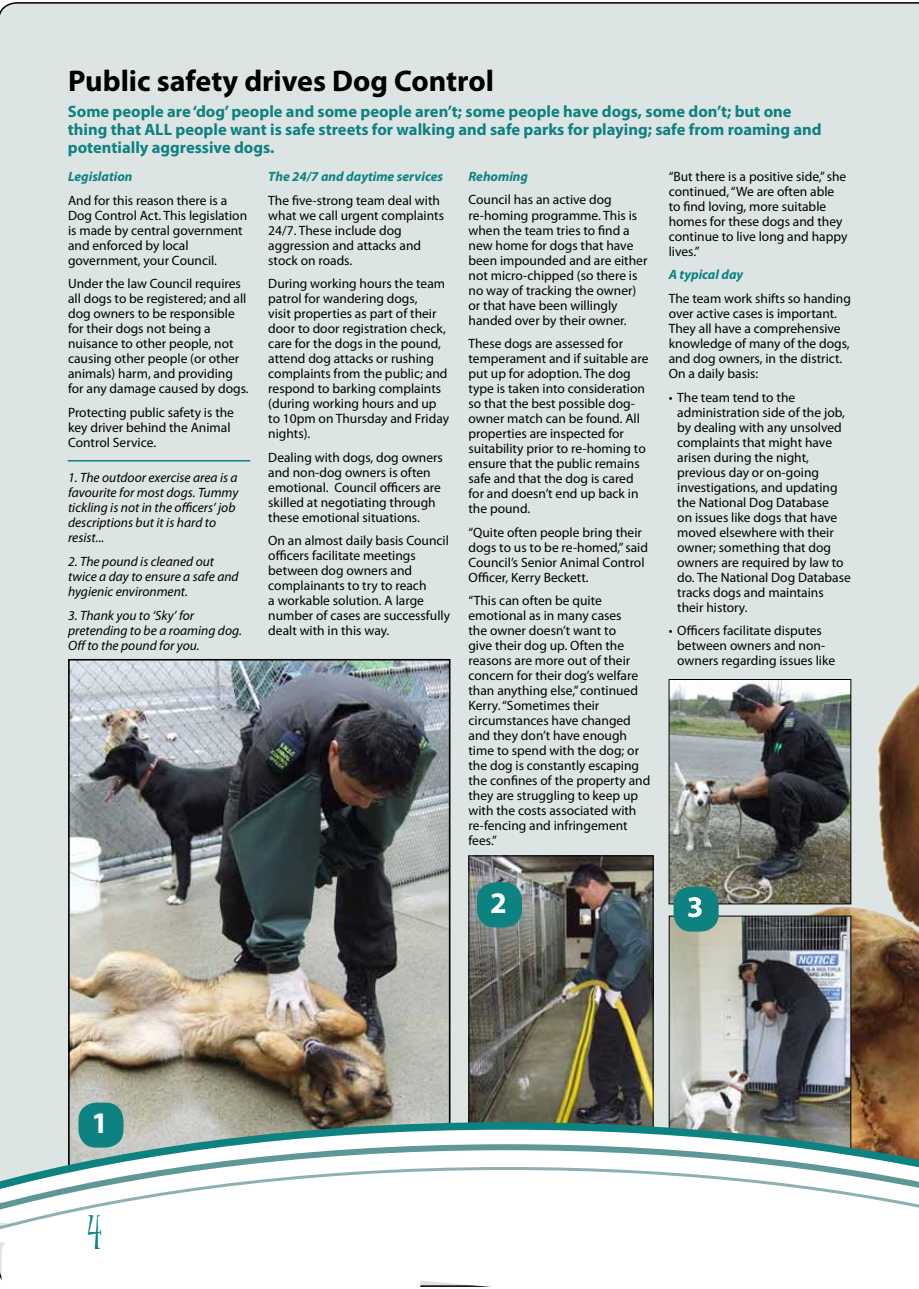
<style>
.page{position:relative;width:919px;height:1289px;background:#fff}
.page>*{position:absolute;margin:0;border:0;box-sizing:border-box;transform-origin:0 0}
.t1{font:45px "Juice ITC";color:#0d8280}
.t2{font:700 30px "Myriad Pro";color:#000}
.t3{font:700 30px "Myriad Pro";color:#fff}
.t4{font:700 16.5px/18px "Myriad Pro";color:#0d8280}
.t5{font:13.5px/15px "Myriad Pro";color:#000}
.t6{font:italic 13.5px/15px "Myriad Pro";color:#000}
.t7{font:italic 700 13.5px "Myriad Pro";color:#0d8280}
</style>
<div class="page">
<div style="left:0;top:2px;width:918px;height:1116px;background:#dde4e4"></div>
<img style="left:696px;top:620px;width:222px;height:498px">
<img style="left:670px;top:917px;width:179px;height:201px">
<div style="left:668px;top:915px;width:183px;height:235px;border:1px solid #000"></div>
<img style="left:670px;top:681px;width:179px;height:221px">
<div style="left:668px;top:679px;width:183px;height:225px;border:1px solid #000"></div>
<img style="left:470px;top:857px;width:181px;height:261px">
<div style="left:468px;top:855px;width:185px;height:281px;border:1px solid #000"></div>
<img style="left:71px;top:662px;width:376px;height:456px">
<img style="left:0;top:1118px;width:918px;height:23px">
<svg style="left:0;top:1141px;width:918px;height:24px"></svg>
<svg style="left:0;top:1165px;width:918px;height:122px"></svg>
<div style="left:78px;top:1102px;width:45px;height:45px;background:#0d8280;border-radius:18px"></div>
<div style="left:477px;top:882px;width:45px;height:45px;background:#0d8280;border-radius:18px"></div>
<div style="left:673px;top:886px;width:45px;height:45px;background:#0d8280;border-radius:18px"></div>
<svg style="left:688px;top:897px;width:13px;height:20px"></svg>
<hr style="left:68px;top:460px;width:182px;height:1px;background:#0d8280">
<h2 class="t2" style="left:68px;top:61px;width:427px">Public safety drives Dog Control</h2>
<p class="t4" style="left:68px;top:101px;width:755px">Some people are ‘dog’ people and some people aren’t; some people have dogs, some don’t; but one thing that ALL people want is safe streets for walking and safe parks for playing; safe from roaming and potentially aggressive dogs.</p>
<p class="t7" style="left:68px;top:168px;width:66px">Legislation</p>
<p class="t5" style="left:68px;top:192px;width:181px">And for this reason there is a<br>Dog Control Act. This legislation is made by central government and enforced by local government, your Council.</p>
<p class="t5" style="left:68px;top:276px;width:182px">Under the law Council requires all dogs to be registered; and all dog owners to be responsible for their dogs not being a nuisance to other people, not causing other people (or other animals) harm, and providing for any damage caused by dogs.</p>
<p class="t5" style="left:68px;top:404px;width:167px">Protecting public safety is the key driver behind the Animal<br>Control Service.</p>
<p class="t6" style="left:68px;top:470px;width:172px">1. The outdoor exercise area is a favourite for most dogs. Tummy tickling is not in the officers’ job descriptions but it is hard to resist...</p>
<p class="t6" style="left:68px;top:553px;width:172px">2. The pound is cleaned out twice a day to ensure a safe and hygienic environment.</p>
<p class="t6" style="left:68px;top:607px;width:175px">3. Thank you to ‘Sky’ for pretending to be a roaming dog.<br>Off to the pound for you.</p>
<p class="t7" style="left:268px;top:168px;width:176px">The 24/7 and daytime services</p>
<p class="t5" style="left:268px;top:192px;width:177px">The five-strong team deal with what we call urgent complaints<br>24/7. These include dog aggression and attacks and stock on roads.</p>
<p class="t5" style="left:268px;top:276px;width:182px">During working hours the team patrol for wandering dogs,<br>visit properties as part of their door to door registration check, care for the dogs in the pound, attend dog attacks or rushing complaints from the public; and respond to barking complaints (during working hours and up to 10pm on Thursday and Friday nights).</p>
<p class="t5" style="left:268px;top:449px;width:176px">Dealing with dogs, dog owners and non-dog owners is often emotional. Council officers are skilled at negotiating through these emotional situations.</p>
<p class="t5" style="left:268px;top:533px;width:183px">On an almost daily basis Council officers facilitate meetings between dog owners and complainants to try to reach<br>a workable solution. A large number of cases are successfully dealt with in this way.</p>
<p class="t7" style="left:468px;top:168px;width:61px">Rehoming</p>
<p class="t5" style="left:468px;top:192px;width:180px">Council has an active dog re-homing programme. This is when the team tries to find a new home for dogs that have been impounded and are either not micro-chipped (so there is no way of tracking the owner) or that have been willingly handed over by their owner.</p>
<p class="t5" style="left:468px;top:336px;width:181px">These dogs are assessed for temperament and if suitable are put up for adoption. The dog type is taken into consideration so that the best possible dog&shy;owner match can be found. All properties are inspected for suitability prior to re-homing to ensure that the public remains safe and that the dog is cared for and doesn’t end up back in the pound.</p>
<p class="t5" style="left:468px;top:524px;width:181px">“Quite often people bring their dogs to us to be re-homed,” said<br>Council’s Senior Animal Control<br>Officer, Kerry Beckett.</p>
<p class="t5" style="left:468px;top:593px;width:183px">“This can often be quite emotional as in many cases<br>the owner doesn’t want to<br>give their dog up. Often the reasons are more out of their concern for their dog’s welfare than anything else,” continued<br>Kerry. “Sometimes their circumstances have changed and they don’t have enough time to spend with the dog; or the dog is constantly escaping the confines of the property and they are struggling to keep up with the costs associated with re-fencing and infringement fees.”</p>
<p class="t5" style="left:668px;top:169px;width:180px">“But there is a positive side,” she continued, “We are often able to find loving, more suitable homes for these dogs and they continue to live long and happy lives.”</p>
<p class="t7" style="left:668px;top:266px;width:76px">A typical day</p>
<p class="t5" style="left:668px;top:291px;width:184px">The team work shifts so handing over active cases is important.<br>They all have a comprehensive knowledge of many of the dogs, and dog owners, in the district.<br>On a daily basis:</p>
<p class="t5" style="left:677px;top:389px;width:175px;text-indent:-9px">• The team tend to the administration side of the job, by dealing with any unsolved complaints that might have arisen during the night, previous day or on-going investigations, and updating the National Dog Database<br>on issues like dogs that have moved elsewhere with their owner; something that dog owners are required by law to do. The National Dog Database tracks dogs and maintains their history.</p>
<p class="t5" style="left:677px;top:623px;width:159px;text-indent:-9px">• Officers facilitate disputes between owners and non&shy;owners regarding issues like</p>
<h2 class="t3" style="left:490px;top:883px;width:18px">2</h2>
<h2 class="t3" style="left:92px;top:1103px;width:18px">1</h2>
<h1 class="t1" style="left:87px;top:1207px;width:16px">4</h1>
</div>
